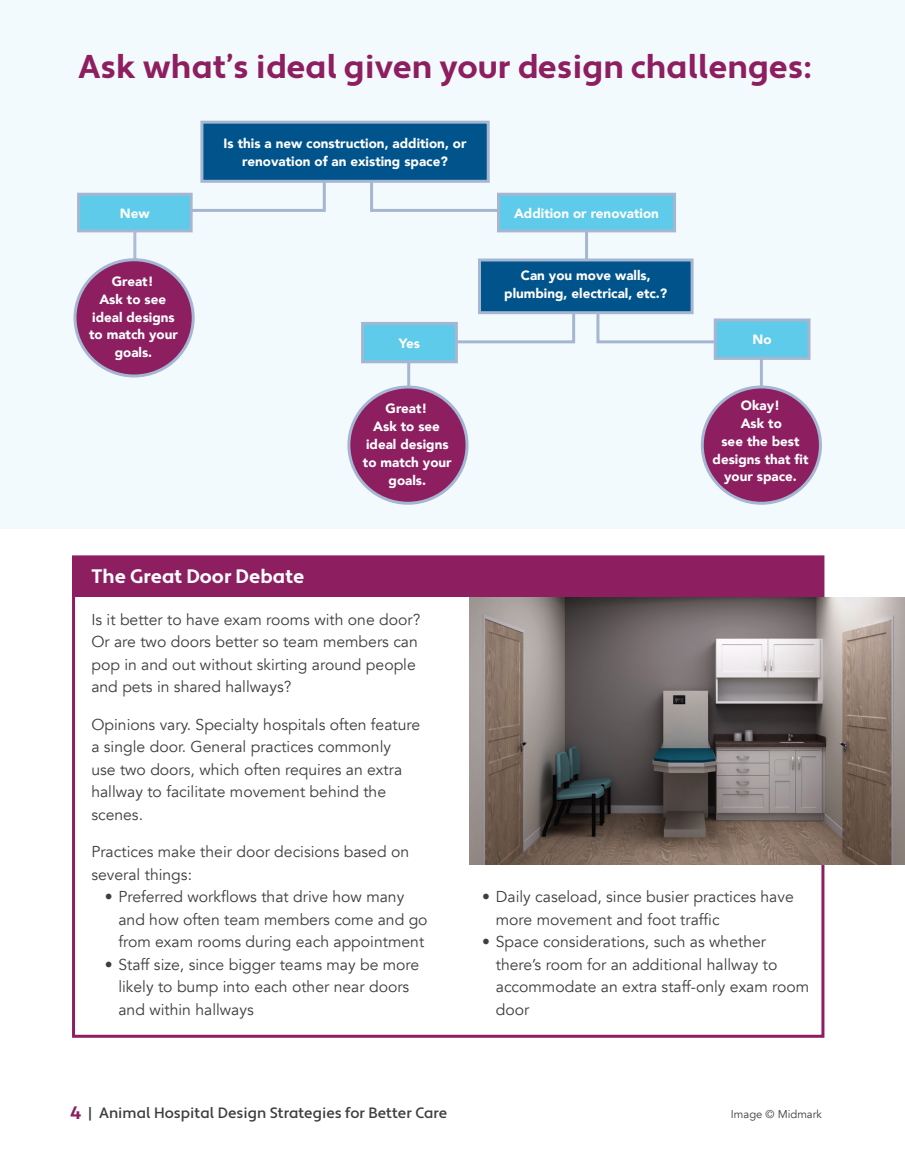
<style>
.page{position:relative;width:905px;height:1175px;background:#fff}
.page>*{position:absolute;margin:0;border:0;box-sizing:border-box;transform-origin:0 0}
.t1{font:700 33px "Apertura";color:#8d1f61}
.t2{font:700 19.5px "Apertura";color:#fff}
.t3{font:15.75px/22.5px "Avenir";color:#3e3e3f}
.t4{font:500 15px "Apertura";color:#3e3e3f}
.t5{font:900 13.35px/17.9px "Avenir";color:#fff;text-align:center}
.t6{font:11.25px "Avenir";color:#3e3e3f}
.s1{font-weight:700;font-size:18px;color:#8d1f61}
</style>
<div class="page">
<div style="left:0;top:0;width:904px;height:529px;background:#f3fafd"></div>
<div style="left:73px;top:556px;width:750px;height:40px;background:#8d1f61"></div>
<svg style="left:158px;top:183px;width:168px;height:29px"></svg>
<div style="left:79px;top:194px;width:112px;height:37px;background:#5dcbe9"></div>
<div style="left:77px;top:193px;width:116px;height:39px;border:3px solid #a5b6d2"></div>
<svg style="left:370px;top:178px;width:191px;height:34px"></svg>
<hr style="left:133px;top:231px;width:3px;height:29px;background:#acbcd6">
<div style="left:479px;top:260px;width:213px;height:53px;background:#00548b"></div>
<div style="left:478px;top:258px;width:215px;height:56px;border:3px solid #a5b6d2"></div>
<hr style="left:585px;top:231px;width:3px;height:29px;background:#a5b6d2">
<svg style="left:458px;top:310px;width:118px;height:34px"></svg>
<svg style="left:595px;top:310px;width:118px;height:34px"></svg>
<div style="left:498px;top:194px;width:176px;height:37px;background:#5dcbe9"></div>
<div style="left:497px;top:193px;width:179px;height:39px;border:3px solid #a5b6d2"></div>
<hr style="left:407px;top:358px;width:3px;height:28px;background:#a5b6d2">
<hr style="left:759px;top:358px;width:3px;height:28px;background:#a5b6d2">
<div style="left:362px;top:323px;width:94px;height:39px;background:#5dcbe9"></div>
<div style="left:361px;top:322px;width:97px;height:41px;border:3px solid #a5b6d2"></div>
<div style="left:715px;top:320px;width:94px;height:38px;background:#5dcbe9"></div>
<div style="left:713px;top:318px;width:97px;height:42px;border:3px solid #a5b6d2"></div>
<div style="left:75px;top:260px;width:118px;height:116px;background:#8d1f61;border-radius:50%"></div>
<div style="left:74px;top:258px;width:121px;height:119px;border:3px solid #a5b6d2;border-radius:50%"></div>
<div style="left:349px;top:387px;width:118px;height:116px;background:#8d1f61;border-radius:50%"></div>
<div style="left:347px;top:385px;width:121px;height:120px;border:3px solid #a5b6d2;border-radius:50%"></div>
<div style="left:702px;top:387px;width:118px;height:116px;background:#8d1f61;border-radius:50%"></div>
<div style="left:700px;top:385px;width:122px;height:120px;border:3px solid #a5b6d2;border-radius:50%"></div>
<div style="left:202px;top:122px;width:286px;height:59px;background:#00548b"></div>
<div style="left:200px;top:121px;width:289px;height:62px;border:3px solid #a5b6d2"></div>
<img style="left:469px;top:597px;width:435px;height:267px">
<hr style="left:904px;top:54px;width:1px;height:79px;background:#5dcbe9">
<hr style="left:904px;top:94px;width:1px;height:57px;background:#8d1f61">
<h1 class="t1" style="left:78px;top:47px;width:733px">Ask what’s ideal given your design challenges:</h1>
<p class="t5" style="left:120px;top:204px;width:31px">New</p>
<p class="t5" style="left:89px;top:272px;width:90px">Great!<br>Ask to see ideal designs to match your goals.</p>
<p class="t5" style="left:223px;top:134px;width:244px">Is this a new construction, addition, or renovation of an existing space?</p>
<p class="t5" style="left:514px;top:204px;width:146px">Addition or renovation</p>
<p class="t5" style="left:504px;top:266px;width:165px">Can you move walls, plumbing, electrical, etc.?</p>
<p class="t5" style="left:399px;top:334px;width:23px">Yes</p>
<p class="t5" style="left:752px;top:330px;width:21px">No</p>
<p class="t5" style="left:363px;top:399px;width:90px">Great!<br>Ask to see ideal designs to match your goals.</p>
<p class="t5" style="left:712px;top:396px;width:97px">Okay!<br>Ask to<br>see the best designs that fit your space.</p>
<p class="t2" style="left:92px;top:564px;width:214px">The Great Door Debate</p>
<p class="t3" style="left:91px;top:608px;width:330px">Is it better to have exam rooms with one door?<br>Or are two doors better so team members can pop in and out without skirting around people and pets in shared hallways?</p>
<p class="t3" style="left:91px;top:713px;width:330px">Opinions vary. Specialty hospitals often feature a single door. General practices commonly<br>use two doors, which often requires an extra hallway to facilitate movement behind the scenes.</p>
<p class="t3" style="left:91px;top:841px;width:319px">Practices make their door decisions based on several things:</p>
<p class="t3" style="left:118px;top:886px;width:311px;text-indent:-13px">• Preferred workflows that drive how many and how often team members come and go from exam rooms during each appointment</p>
<p class="t3" style="left:118px;top:953px;width:302px;text-indent:-13px">• Staff size, since bigger teams may be more likely to bump into each other near doors and within hallways</p>
<p class="t4" style="left:70px;top:1103px;width:378px"><span class="s1">4</span> | Animal Hospital Design Strategies for Better Care</p>
<p class="t3" style="left:496px;top:886px;width:299px;text-indent:-13px">• Daily caseload, since busier practices have more movement and foot traffic</p>
<p class="t3" style="left:496px;top:931px;width:315px;text-indent:-13px">• Space considerations, such as whether there’s room for an additional hallway to accommodate an extra staff-only exam room door</p>
<p class="t6" style="left:731px;top:1107px;width:92px">Image © Midmark</p>
</div>
